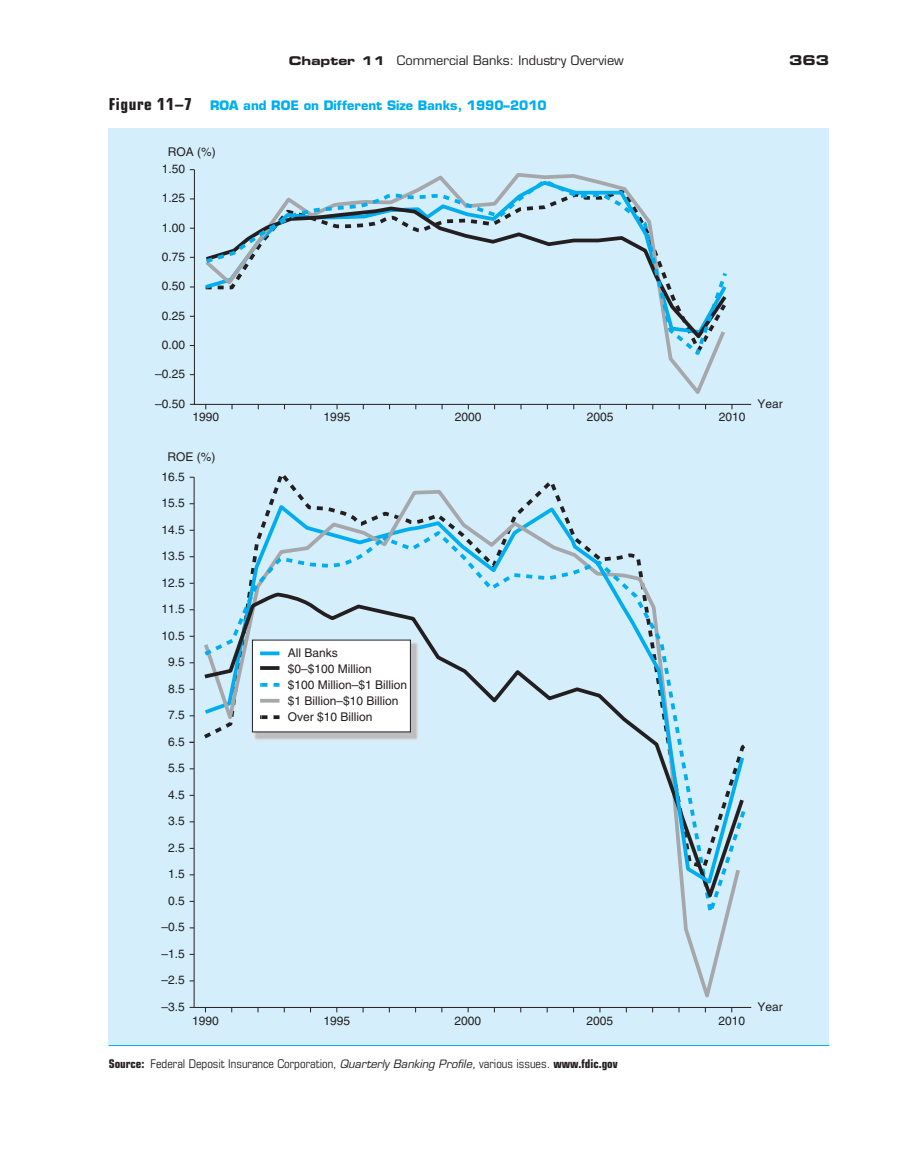
<style>
.page{position:relative;width:919px;height:1176px;background:#fff}
.page>*{position:absolute;margin:0;border:0;box-sizing:border-box;transform-origin:0 0}
.t1{font:13.5px "Eurostile Bold Extended Two";color:#231f20}
.t2{font:700 12.75px "Eurostile";color:#00aeef}
.t3{font:12.75px "Eurostile";color:#231f20}
.t4{font:12px/15.9px "Helvetica";color:#231f20}
.t5{font:condensed 12px "Eurostile";color:#231f20}
.s1{font-family:"Eurostile Bold Extended Two";font-size:12px}
.s2{font-stretch:condensed;font-size:16.5px;color:#231f20}
.s3{font-weight:700}
.s4{font-style:italic;font-stretch:normal;font-size:11.25px}
</style>
<div class="page">
<div style="left:109px;top:128px;width:720px;height:917px;background:#d4effb"></div>
<hr style="left:109px;top:1045px;width:720px;height:1px;background:#00aeef">
<svg style="left:194px;top:169px;width:557px;height:236px"></svg>
<svg style="left:201px;top:171px;width:527px;height:228px"></svg>
<svg style="left:202px;top:177px;width:527px;height:182px"></svg>
<hr style="left:194px;top:477px;width:1px;height:530px;background:#231f20">
<svg style="left:201px;top:488px;width:541px;height:521px"></svg>
<svg style="left:201px;top:522px;width:541px;height:405px"></svg>
<svg style="left:201px;top:592px;width:541px;height:315px"></svg>
<hr style="left:194px;top:1007px;width:557px;height:1px;background:#231f20">
<svg style="left:592px;top:558px;width:154px;height:329px"></svg>
<p class="t3" style="left:289px;top:56px;width:336px"><span class="s1">Chapter 11</span> Commercial Banks: Industry Overview</p>
<p class="t1" style="left:789px;top:55px;width:42px">363</p>
<p class="t2" style="left:109px;top:100px;width:439px"><span class="s2">Figure 11–7</span> ROA and ROE on Different Size Banks, 1990–2010</p>
<p class="t4" style="left:168px;top:145px;width:49px">ROA (%)</p>
<p class="t4" style="left:162px;top:162px;width:25px">1.50</p>
<p class="t4" style="left:162px;top:191px;width:25px">1.25</p>
<p class="t4" style="left:162px;top:221px;width:25px">1.00</p>
<p class="t4" style="left:162px;top:250px;width:25px">0.75</p>
<p class="t4" style="left:162px;top:279px;width:25px">0.50</p>
<p class="t4" style="left:162px;top:309px;width:25px">0.25</p>
<p class="t4" style="left:162px;top:338px;width:25px">0.00</p>
<p class="t4" style="left:155px;top:367px;width:32px">–0.25</p>
<p class="t4" style="left:155px;top:397px;width:32px">–0.50</p>
<p class="t4" style="left:192px;top:410px;width:28px">1990</p>
<p class="t4" style="left:323px;top:410px;width:28px">1995</p>
<p class="t4" style="left:454px;top:410px;width:28px">2000</p>
<p class="t4" style="left:161px;top:448px;width:56px;line-height:19.5px;text-indent:6px">ROE (%)<br>16.5</p>
<p class="t4" style="left:161px;top:496px;width:25px">15.5</p>
<p class="t4" style="left:161px;top:522px;width:25px">14.5</p>
<p class="t4" style="left:161px;top:549px;width:25px">13.5</p>
<p class="t4" style="left:161px;top:575px;width:25px">12.5</p>
<p class="t4" style="left:161px;top:602px;width:25px">11.5</p>
<p class="t4" style="left:161px;top:628px;width:25px">10.5</p>
<p class="t4" style="left:168px;top:655px;width:18px">9.5</p>
<p class="t4" style="left:168px;top:681px;width:18px">8.5</p>
<p class="t4" style="left:168px;top:708px;width:18px">7.5</p>
<p class="t4" style="left:168px;top:734px;width:18px">6.5</p>
<p class="t4" style="left:168px;top:761px;width:18px">5.5</p>
<p class="t4" style="left:168px;top:787px;width:18px">4.5</p>
<p class="t4" style="left:168px;top:814px;width:18px">3.5</p>
<p class="t4" style="left:168px;top:840px;width:18px">2.5</p>
<p class="t4" style="left:168px;top:867px;width:18px">1.5</p>
<p class="t4" style="left:168px;top:893px;width:18px">0.5</p>
<p class="t4" style="left:161px;top:920px;width:25px">–0.5</p>
<p class="t4" style="left:161px;top:946px;width:25px">–1.5</p>
<p class="t4" style="left:161px;top:973px;width:25px">–2.5</p>
<p class="t4" style="left:161px;top:999px;width:25px">–3.5</p>
<p class="t4" style="left:288px;top:646px;width:52px">All Banks</p>
<p class="t4" style="left:288px;top:661px;width:121px">$0–$100 Million<br>$100 Million–$1 Billion $1 Billion–$10 Billion<br>Over $10 Billion</p>
<p class="t4" style="left:192px;top:1014px;width:28px">1990</p>
<p class="t4" style="left:323px;top:1014px;width:28px">1995</p>
<p class="t4" style="left:454px;top:1014px;width:28px">2000</p>
<p class="t4" style="left:586px;top:410px;width:28px">2005</p>
<p class="t4" style="left:718px;top:410px;width:28px">2010</p>
<p class="t4" style="left:757px;top:397px;width:27px">Year</p>
<p class="t4" style="left:586px;top:1014px;width:28px">2005</p>
<p class="t4" style="left:718px;top:1014px;width:28px">2010</p>
<p class="t4" style="left:757px;top:1000px;width:27px">Year</p>
<p class="t5" style="left:109px;top:1059px;width:510px"><span class="s3">Source:</span> Federal Deposit Insurance Corporation, <span class="s4">Quarterly Banking Profile ,</span> various issues. <span class="s3">www.fdic.gov</span></p>
</div>
